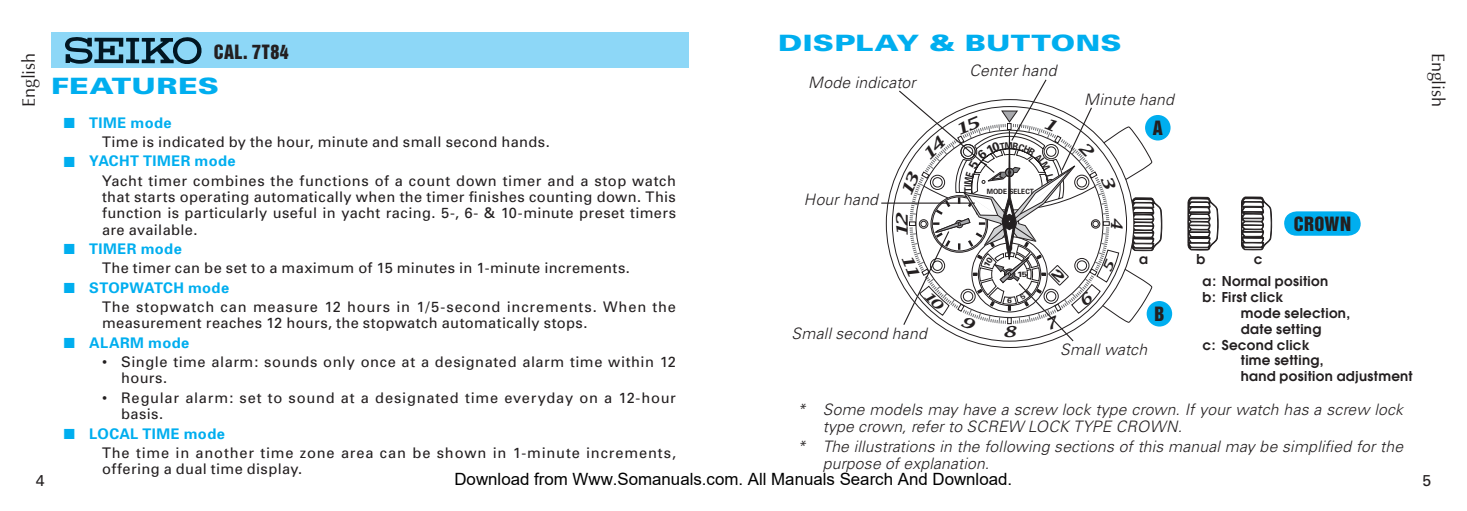
<style>
.page{position:relative;width:1467px;height:511px;background:#fff}
.page>*{position:absolute;margin:0;border:0;box-sizing:border-box;transform-origin:0 0}
.t1{font:900 22.5px "Univers";letter-spacing:.01em;color:#00aeef;scale:1.3 1}
.t2{font:18px "Helvetica Inserat";letter-spacing:.03em;color:#231f20}
.t3{font:18px "Optima";letter-spacing:-.005em;color:#231f20}
.t4{font:16.88px "Arial";color:#000}
.t5{font:italic 300 15.75px/16.9px "Univers";letter-spacing:.015em;color:#231f20}
.t6{font:italic 600 15.75px "Lucida Fax";color:#231f20;scale:1.42 1}
.t7{font:italic 600 15.75px "Lucida Fax";color:#231f20;scale:1.1 1}
.t8{font:italic 600 15.08px "Lucida Fax";color:#231f20;scale:1.42 1}
.t9{font:14.62px/16.2px "Univers";letter-spacing:.035em;color:#231f20}
.t10{font:14.62px/19.3px "Univers";letter-spacing:.055em;color:#231f20}
.t11{font:700 14.62px "Univers";letter-spacing:.03em;color:#00aeef}
.t12{font:600 13.5px/15.8px "Avant Garde";letter-spacing:.025em;color:#231f20}
.t13{font:700 9.45px "Univers";color:#231f20;scale:1.25 1}
.t14{font:700 7.65px "Univers";color:#231f20;scale:1.32 1}
.t15{font:700 7.2px "Univers";color:#231f20;scale:.93 1}
.t16{font:700 7.2px "Univers";color:#231f20;scale:1.2 1}
.s1{color:#00aeef}
.s2{font-weight:700;color:#00aeef}
</style>
<div class="page">
<div style="left:51px;top:32px;width:638px;height:35px;background:#8dd7f7"></div>
<svg style="left:65px;top:37px;width:137px;height:27px"></svg>
<svg style="left:1187px;top:197px;width:31px;height:53px"></svg>
<svg style="left:1241px;top:196px;width:31px;height:54px"></svg>
<div style="left:1284px;top:211px;width:77px;height:24px;background:#00aeef;border-radius:12px"></div>
<div style="left:1145px;top:115px;width:26px;height:25px;background:#00aeef;border-radius:50%"></div>
<div style="left:1147px;top:301px;width:25px;height:25px;background:#00aeef;border-radius:50%"></div>
<hr style="left:881px;top:202px;width:94px;height:1px;background:#231f20">
<svg style="left:898px;top:79px;width:264px;height:263px"></svg>
<h1 class="t1" style="left:778px;top:29px;width:266px">DISPLAY &amp; BUTTONS</h1>
<p class="t2" style="left:214px;top:41px;width:77px">CAL. 7T84</p>
<p class="t3" style="left:18px;top:107px;width:56px;rotate:-90deg">English</p>
<p class="t3" style="left:1449px;top:53px;width:56px;rotate:90deg">English</p>
<p class="t5" style="left:969px;top:62px;width:88px">Center hand</p>
<p class="t5" style="left:808px;top:74px;width:109px">Mode indicator</p>
<h1 class="t1" style="left:51px;top:72px;width:131px">FEATURES</h1>
<p class="t5" style="left:1084px;top:90px;width:91px">Minute hand</p>
<p class="t9" style="left:102px;top:113px;width:449px;line-height:19.3px;text-indent:-38px"><span class="s1">■</span> <span class="s2">TIME mode<br></span>Time is indicated by the hour, minute and small second hands.</p>
<p class="t9" style="left:102px;top:151px;width:576px;line-height:19.3px;text-indent:-38px"><span class="s1">■</span> <span class="s2">YACHT TIMER mode<br></span>Yacht timer combines the functions of a count down timer and a stop watch</p>
<p class="t9" style="left:102px;top:189px;width:575px;text-align:justify">that starts operating automatically when the timer finishes counting down. This function is particularly useful in yacht racing. 5-, 6- &amp; 10-minute preset timers are available.</p>
<p class="t9" style="left:102px;top:239px;width:529px;line-height:19.3px;text-indent:-38px"><span class="s1">■</span> <span class="s2">TIMER mode<br></span>The timer can be set to a maximum of 15 minutes in 1-minute increments.</p>
<p class="t10" style="left:102px;top:278px;width:576px;text-indent:-38px"><span class="s1">■</span> <span class="s2">STOPWATCH mode<br></span>The stopwatch can measure 12 hours in 1/5-second increments. When the</p>
<p class="t9" style="left:102px;top:315px;width:487px">measurement reaches 12 hours, the stopwatch automatically stops.</p>
<p class="t11" style="left:64px;top:333px;width:127px">■ ALARM mode</p>
<p class="t9" style="left:121px;top:354px;width:556px;text-indent:-19px">• Single time alarm: sounds only once at a designated alarm time within 12 hours.</p>
<p class="t9" style="left:121px;top:389px;width:556px;text-indent:-19px">• Regular alarm: set to sound at a designated time everyday on a 12-hour basis.</p>
<p class="t10" style="left:102px;top:423px;width:576px;text-indent:-38px"><span class="s1">■</span> <span class="s2">LOCAL TIME mode<br></span>The time in another time zone area can be shown in 1-minute increments,</p>
<p class="t9" style="left:102px;top:460px;width:202px">offering a dual time display.</p>
<p class="t2" style="left:1153px;top:116px;width:12px">A</p>
<p class="t15" style="left:987px;top:187px;width:52px">MODE SELECT</p>
<p class="t5" style="left:804px;top:191px;width:76px">Hour hand</p>
<p class="t6" style="left:893px;top:238px;width:20px;rotate:-90deg">12</p>
<p class="t2" style="left:1294px;top:213px;width:59px">CROWN</p>
<p class="t7" style="left:1126px;top:217px;width:12px;rotate:90deg">4</p>
<p class="t13" style="left:1006px;top:242px;width:7px">0</p>
<p class="t12" style="left:1139px;top:251px;width:10px">a</p>
<p class="t12" style="left:1196px;top:251px;width:10px">b</p>
<p class="t12" style="left:1254px;top:251px;width:10px">c</p>
<p class="t14" style="left:1017px;top:269px;width:9px">15</p>
<p class="t12" style="left:1203px;top:273px;width:127px">a: Normal position b: First click</p>
<p class="t12" style="left:1241px;top:304px;width:111px">mode selection,</p>
<p class="t12" style="left:1241px;top:320px;width:82px">date setting</p>
<p class="t12" style="left:1203px;top:336px;width:108px">c: Second click</p>
<p class="t12" style="left:1241px;top:352px;width:84px">time setting,</p>
<p class="t12" style="left:1241px;top:367px;width:173px">hand position adjustment</p>
<p class="t16" style="left:1007px;top:296px;width:5px">6</p>
<p class="t2" style="left:1154px;top:302px;width:12px">B</p>
<p class="t8" style="left:1002px;top:322px;width:11px">8</p>
<p class="t5" style="left:792px;top:325px;width:137px">Small second hand</p>
<p class="t5" style="left:1060px;top:340px;width:89px">Small watch</p>
<p class="t5" style="left:823px;top:400px;width:582px;text-indent:-25px">* Some models may have a screw lock type crown. If your watch has a screw lock type crown, refer to SCREW LOCK TYPE CROWN.</p>
<p class="t5" style="left:823px;top:437px;width:582px;text-indent:-26px">* The illustrations in the following sections of this manual may be simplified for the purpose of explanation.</p>
<p class="t4" style="left:454px;top:469px;width:559px">Download from Www.Somanuals.com. All Manuals Search And Download.</p>
</div>
